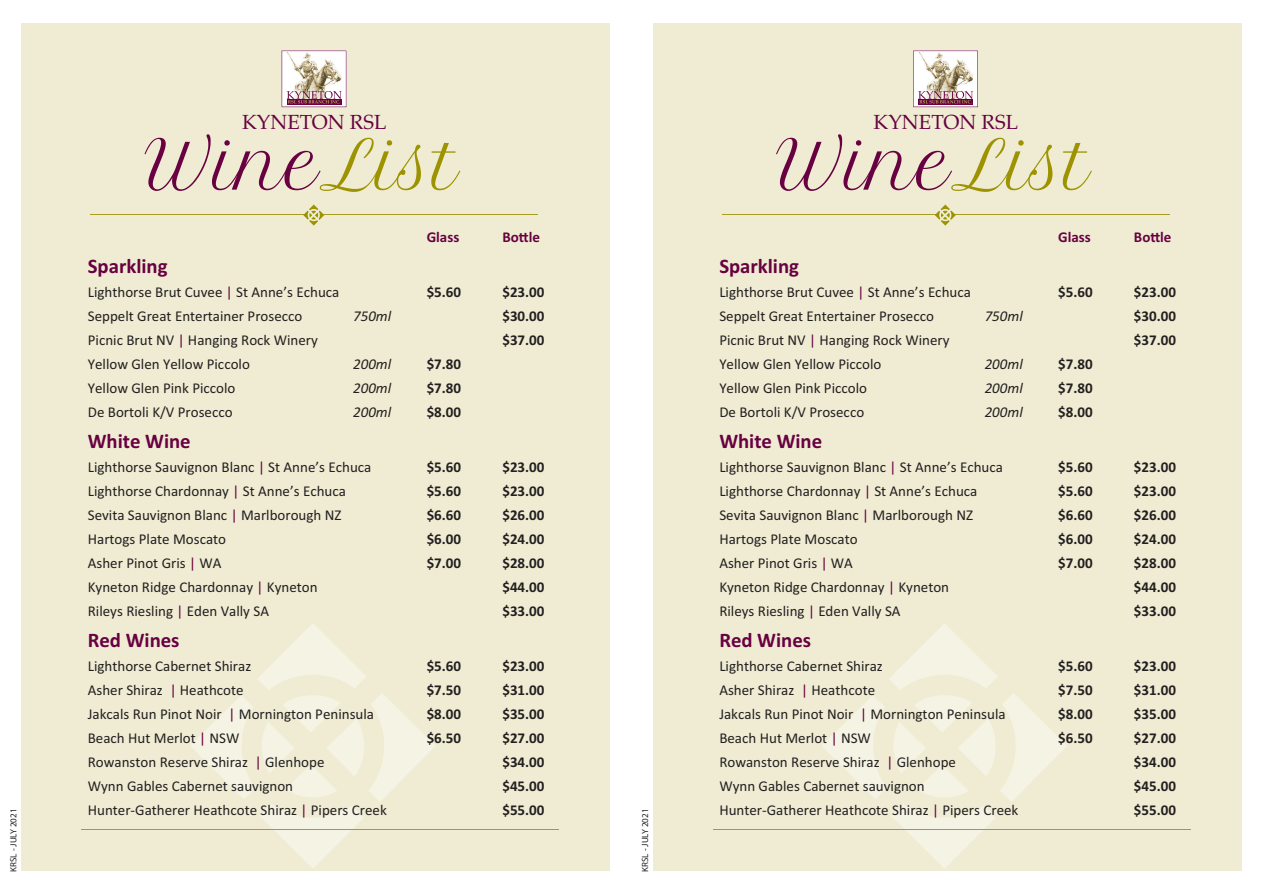
<style>
.page{position:relative;width:1263px;height:893px;background:#fff}
.page>*{position:absolute;margin:0;border:0;box-sizing:border-box;transform-origin:0 0}
.t1{font:66.15px "Petit Formal Script";color:#680041}
.t2{font:700 20.7px "Calibri";color:#680041}
.t3{font:20.4px "Palatino";color:#680041}
.t4{font:15px "Calibri";color:#231f20}
.t5{font:700 15px "Calibri";color:#231f20}
.t6{font:italic 15px "Calibri";color:#231f20}
.t7{font:700 15px "Calibri";color:#680041}
.t8{font:9px "Myriad Pro";color:#231f20}
.s1{color:#9d9300}
.s2{color:#680041}
</style>
<div class="page">
<div style="left:21px;top:23px;width:589px;height:848px;background:#efecd3"></div>
<svg style="left:282px;top:51px;width:64px;height:56px;background:#d6c5c2"></svg>
<hr style="left:91px;top:215px;width:215px;height:1px;background:#a79d23">
<svg style="left:303px;top:205px;width:21px;height:21px"></svg>
<svg style="left:191px;top:624px;width:244px;height:244px"></svg>
<hr style="left:81px;top:829px;width:478px;height:1px;background:#a79d23">
<hr style="left:323px;top:215px;width:215px;height:1px;background:#a79d23">
<div style="left:653px;top:23px;width:589px;height:848px;background:#efecd3"></div>
<svg style="left:913px;top:51px;width:65px;height:56px;background:#d5c3c0"></svg>
<hr style="left:722px;top:215px;width:215px;height:1px;background:#a79d23">
<svg style="left:935px;top:205px;width:21px;height:21px"></svg>
<svg style="left:822px;top:624px;width:245px;height:244px"></svg>
<hr style="left:713px;top:829px;width:477px;height:1px;background:#a79d23">
<hr style="left:955px;top:215px;width:215px;height:1px;background:#a79d23">
<p class="t8" style="left:8px;top:872px;width:64px;rotate:-90deg">KRSL - JULY 2021</p>
<h3 class="t3" style="left:242px;top:114px;width:146px">KYNETON RSL</h3>
<h1 class="t1" style="left:145px;top:135px;width:316px">Wine<span class="s1">List</span></h1>
<p class="t7" style="left:427px;top:232px;width:34px">Glass</p>
<p class="t7" style="left:502px;top:232px;width:39px">Bo-le</p>
<h2 class="t2" style="left:88px;top:259px;width:81px">Sparkling</h2>
<p class="t4" style="left:88px;top:287px;width:253px">Lighthorse Brut Cuvee <span class="s2">|</span> St Anne’s Echuca</p>
<p class="t5" style="left:427px;top:287px;width:36px">$5.60</p>
<p class="t5" style="left:502px;top:287px;width:44px">$23.00</p>
<p class="t4" style="left:88px;top:311px;width:216px">Seppelt Great Entertainer Prosecco</p>
<p class="t6" style="left:353px;top:307px;width:40px">750ml</p>
<p class="t5" style="left:502px;top:311px;width:44px">$30.00</p>
<p class="t4" style="left:88px;top:335px;width:232px">Picnic Brut NV <span class="s2">|</span> Hanging Rock Winery</p>
<p class="t5" style="left:502px;top:335px;width:44px">$37.00</p>
<p class="t4" style="left:88px;top:359px;width:164px">Yellow Glen Yellow Piccolo</p>
<p class="t6" style="left:353px;top:355px;width:40px">200ml</p>
<p class="t5" style="left:427px;top:359px;width:36px">$7.80</p>
<p class="t4" style="left:88px;top:383px;width:149px">Yellow Glen Pink Piccolo</p>
<p class="t6" style="left:353px;top:379px;width:40px">200ml</p>
<p class="t5" style="left:427px;top:383px;width:36px">$7.80</p>
<p class="t4" style="left:88px;top:407px;width:146px">De Bortoli K/V Prosecco</p>
<p class="t6" style="left:353px;top:403px;width:40px">200ml</p>
<p class="t5" style="left:427px;top:407px;width:36px">$8.00</p>
<h2 class="t2" style="left:88px;top:434px;width:104px">White Wine</h2>
<p class="t4" style="left:88px;top:462px;width:285px">Lighthorse Sauvignon Blanc <span class="s2">|</span> St Anne’s Echuca</p>
<p class="t5" style="left:427px;top:462px;width:36px">$5.60</p>
<p class="t5" style="left:502px;top:462px;width:44px">$23.00</p>
<p class="t4" style="left:88px;top:486px;width:260px">Lighthorse Chardonnay <span class="s2">|</span> St Anne’s Echuca</p>
<p class="t5" style="left:427px;top:486px;width:36px">$5.60</p>
<p class="t5" style="left:502px;top:486px;width:44px">$23.00</p>
<p class="t4" style="left:88px;top:510px;width:255px">Sevita Sauvignon Blanc <span class="s2">|</span> Marlborough NZ</p>
<p class="t5" style="left:427px;top:510px;width:36px">$6.60</p>
<p class="t5" style="left:502px;top:510px;width:44px">$26.00</p>
<p class="t4" style="left:88px;top:534px;width:140px">Hartogs Plate Moscato</p>
<p class="t5" style="left:427px;top:534px;width:36px">$6.00</p>
<p class="t5" style="left:502px;top:534px;width:44px">$24.00</p>
<p class="t4" style="left:88px;top:558px;width:135px">Asher Pinot Gris <span class="s2">|</span> WA</p>
<p class="t5" style="left:427px;top:558px;width:36px">$7.00</p>
<p class="t5" style="left:502px;top:558px;width:44px">$28.00</p>
<p class="t4" style="left:88px;top:582px;width:231px">Kyneton Ridge Chardonnay <span class="s2">|</span> Kyneton</p>
<p class="t5" style="left:502px;top:582px;width:44px">$44.00</p>
<p class="t4" style="left:88px;top:606px;width:183px">Rileys Riesling <span class="s2">|</span> Eden Vally SA</p>
<p class="t5" style="left:502px;top:606px;width:44px">$33.00</p>
<h2 class="t2" style="left:88px;top:633px;width:93px">Red Wines</h2>
<p class="t4" style="left:88px;top:660px;width:165px">Lighthorse Cabernet Shiraz</p>
<p class="t5" style="left:427px;top:660px;width:36px">$5.60</p>
<p class="t5" style="left:502px;top:660px;width:44px">$23.00</p>
<p class="t4" style="left:88px;top:684px;width:157px">Asher Shiraz <span class="s2">|</span> Heathcote</p>
<p class="t5" style="left:427px;top:684px;width:36px">$7.50</p>
<p class="t5" style="left:502px;top:684px;width:44px">$31.00</p>
<p class="t4" style="left:88px;top:708px;width:288px">Jakcals Run Pinot Noir <span class="s2">|</span> Mornington Peninsula</p>
<p class="t5" style="left:427px;top:708px;width:36px">$8.00</p>
<p class="t5" style="left:502px;top:708px;width:44px">$35.00</p>
<p class="t4" style="left:88px;top:732px;width:153px">Beach Hut Merlot <span class="s2">|</span> NSW</p>
<p class="t5" style="left:427px;top:732px;width:36px">$6.50</p>
<p class="t5" style="left:502px;top:732px;width:44px">$27.00</p>
<p class="t4" style="left:88px;top:756px;width:238px">Rowanston Reserve Shiraz <span class="s2">|</span> Glenhope</p>
<p class="t5" style="left:502px;top:756px;width:44px">$34.00</p>
<p class="t4" style="left:88px;top:780px;width:207px">Wynn Gables Cabernet sauvignon</p>
<p class="t5" style="left:502px;top:780px;width:44px">$45.00</p>
<p class="t4" style="left:88px;top:804px;width:301px">Hunter-Gatherer Heathcote Shiraz <span class="s2">|</span> Pipers Creek</p>
<p class="t5" style="left:502px;top:804px;width:44px">$55.00</p>
<p class="t8" style="left:640px;top:872px;width:64px;rotate:-90deg">KRSL - JULY 2021</p>
<h3 class="t3" style="left:874px;top:114px;width:146px">KYNETON RSL</h3>
<h1 class="t1" style="left:776px;top:135px;width:316px">Wine<span class="s1">List</span></h1>
<p class="t7" style="left:1058px;top:232px;width:34px">Glass</p>
<p class="t7" style="left:1134px;top:232px;width:39px">Bo-le</p>
<h2 class="t2" style="left:719px;top:259px;width:81px">Sparkling</h2>
<p class="t4" style="left:719px;top:287px;width:253px">Lighthorse Brut Cuvee <span class="s2">|</span> St Anne’s Echuca</p>
<p class="t5" style="left:1058px;top:287px;width:36px">$5.60</p>
<p class="t5" style="left:1134px;top:287px;width:44px">$23.00</p>
<p class="t4" style="left:719px;top:311px;width:216px">Seppelt Great Entertainer Prosecco</p>
<p class="t6" style="left:985px;top:307px;width:40px">750ml</p>
<p class="t5" style="left:1134px;top:311px;width:44px">$30.00</p>
<p class="t4" style="left:719px;top:335px;width:232px">Picnic Brut NV <span class="s2">|</span> Hanging Rock Winery</p>
<p class="t5" style="left:1134px;top:335px;width:44px">$37.00</p>
<p class="t4" style="left:719px;top:359px;width:164px">Yellow Glen Yellow Piccolo</p>
<p class="t6" style="left:985px;top:355px;width:40px">200ml</p>
<p class="t5" style="left:1058px;top:359px;width:36px">$7.80</p>
<p class="t4" style="left:719px;top:383px;width:149px">Yellow Glen Pink Piccolo</p>
<p class="t6" style="left:985px;top:379px;width:40px">200ml</p>
<p class="t5" style="left:1058px;top:383px;width:36px">$7.80</p>
<p class="t4" style="left:719px;top:407px;width:146px">De Bortoli K/V Prosecco</p>
<p class="t6" style="left:985px;top:403px;width:40px">200ml</p>
<p class="t5" style="left:1058px;top:407px;width:36px">$8.00</p>
<h2 class="t2" style="left:719px;top:434px;width:104px">White Wine</h2>
<p class="t4" style="left:719px;top:462px;width:285px">Lighthorse Sauvignon Blanc <span class="s2">|</span> St Anne’s Echuca</p>
<p class="t5" style="left:1058px;top:462px;width:36px">$5.60</p>
<p class="t5" style="left:1134px;top:462px;width:44px">$23.00</p>
<p class="t4" style="left:719px;top:486px;width:260px">Lighthorse Chardonnay <span class="s2">|</span> St Anne’s Echuca</p>
<p class="t5" style="left:1058px;top:486px;width:36px">$5.60</p>
<p class="t5" style="left:1134px;top:486px;width:44px">$23.00</p>
<p class="t4" style="left:719px;top:510px;width:255px">Sevita Sauvignon Blanc <span class="s2">|</span> Marlborough NZ</p>
<p class="t5" style="left:1058px;top:510px;width:36px">$6.60</p>
<p class="t5" style="left:1134px;top:510px;width:44px">$26.00</p>
<p class="t4" style="left:719px;top:534px;width:140px">Hartogs Plate Moscato</p>
<p class="t5" style="left:1058px;top:534px;width:36px">$6.00</p>
<p class="t5" style="left:1134px;top:534px;width:44px">$24.00</p>
<p class="t4" style="left:719px;top:558px;width:135px">Asher Pinot Gris <span class="s2">|</span> WA</p>
<p class="t5" style="left:1058px;top:558px;width:36px">$7.00</p>
<p class="t5" style="left:1134px;top:558px;width:44px">$28.00</p>
<p class="t4" style="left:719px;top:582px;width:231px">Kyneton Ridge Chardonnay <span class="s2">|</span> Kyneton</p>
<p class="t5" style="left:1134px;top:582px;width:44px">$44.00</p>
<p class="t4" style="left:719px;top:606px;width:183px">Rileys Riesling <span class="s2">|</span> Eden Vally SA</p>
<p class="t5" style="left:1134px;top:606px;width:44px">$33.00</p>
<h2 class="t2" style="left:719px;top:633px;width:93px">Red Wines</h2>
<p class="t4" style="left:719px;top:660px;width:165px">Lighthorse Cabernet Shiraz</p>
<p class="t5" style="left:1058px;top:660px;width:36px">$5.60</p>
<p class="t5" style="left:1134px;top:660px;width:44px">$23.00</p>
<p class="t4" style="left:719px;top:684px;width:157px">Asher Shiraz <span class="s2">|</span> Heathcote</p>
<p class="t5" style="left:1058px;top:684px;width:36px">$7.50</p>
<p class="t5" style="left:1134px;top:684px;width:44px">$31.00</p>
<p class="t4" style="left:719px;top:708px;width:288px">Jakcals Run Pinot Noir <span class="s2">|</span> Mornington Peninsula</p>
<p class="t5" style="left:1058px;top:708px;width:36px">$8.00</p>
<p class="t5" style="left:1134px;top:708px;width:44px">$35.00</p>
<p class="t4" style="left:719px;top:732px;width:153px">Beach Hut Merlot <span class="s2">|</span> NSW</p>
<p class="t5" style="left:1058px;top:732px;width:36px">$6.50</p>
<p class="t5" style="left:1134px;top:732px;width:44px">$27.00</p>
<p class="t4" style="left:719px;top:756px;width:238px">Rowanston Reserve Shiraz <span class="s2">|</span> Glenhope</p>
<p class="t5" style="left:1134px;top:756px;width:44px">$34.00</p>
<p class="t4" style="left:719px;top:780px;width:207px">Wynn Gables Cabernet sauvignon</p>
<p class="t5" style="left:1134px;top:780px;width:44px">$45.00</p>
<p class="t4" style="left:719px;top:804px;width:301px">Hunter-Gatherer Heathcote Shiraz <span class="s2">|</span> Pipers Creek</p>
<p class="t5" style="left:1134px;top:804px;width:44px">$55.00</p>
</div>
